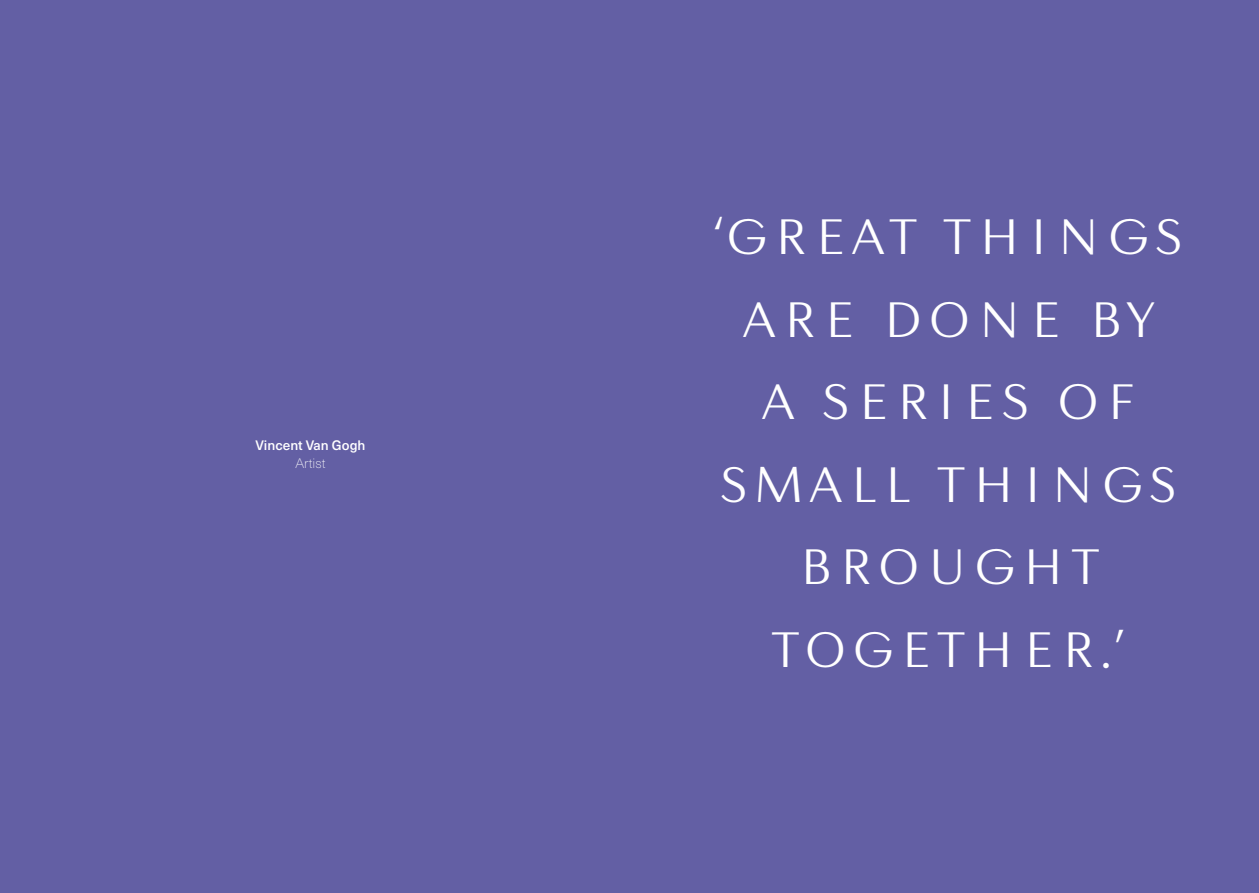
<style>
.page{position:relative;width:1259px;height:893px;background:#635fa4}
.page>*{position:absolute;margin:0;border:0;box-sizing:border-box;transform-origin:0 0}
.t1{font:49.5px/82.5px "The Set";color:#fff;text-align:center}
.t2{font:500 13.5px "Neue Haas Unica Pro";color:#fff}
.t3{font:100 13.5px "Neue Haas Unica Pro";color:#fff}
</style>
<div class="page">
<p class="t2" style="left:255px;top:437px;width:112px">Vincent Van Gogh</p>
<p class="t3" style="left:295px;top:455px;width:32px">Artist</p>
<p class="t1" style="left:710px;top:196px;width:478px">‘GREAT THINGS<br>ARE DONE BY<br>A SERIES OF<br>SMALL THINGS<br>BROUGHT<br>TOGETHER.’</p>
</div>
